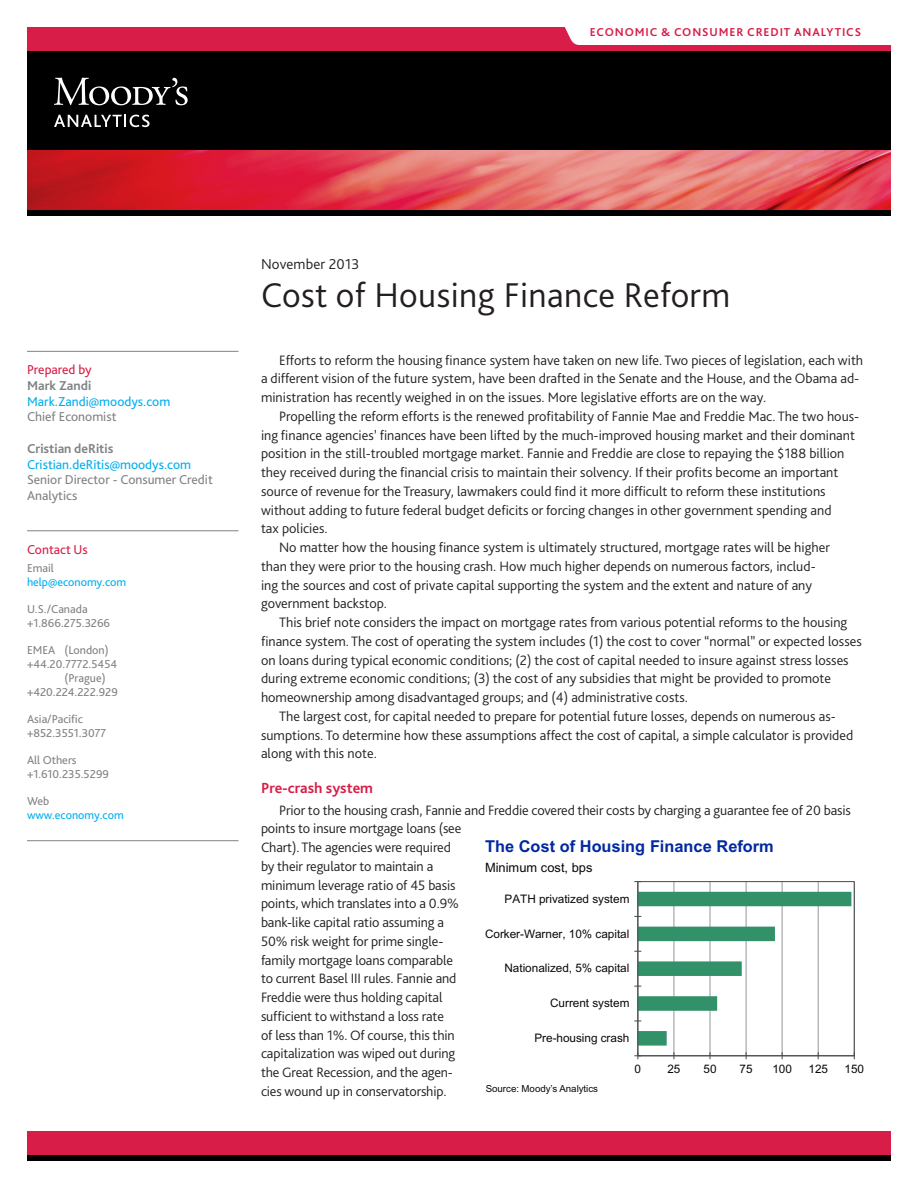
<style>
.page{position:relative;width:918px;height:1188px;background:#fff}
.page>*{position:absolute;margin:0;border:0;box-sizing:border-box;transform-origin:0 0}
.Cover-Title{font:300 36px "Bliss Pro";letter-spacing:.01em;color:#231f20}
.t1{font:700 16.35px "Arial";color:#0028a0}
.A-Subhead{font:700 15.3px "Bliss Pro";color:#d81e48}
.Cover-Date{font:300 15px "Bliss Pro";letter-spacing:.01em;color:#231f20}
.A-Body{font:300 14.25px/18.8px "Bliss Pro";color:#231f20}
.Left-cover-author-ti{font:13.5px/15.8px "Bliss Pro";color:#808285}
.Left-cover-author-em{font:13.5px "Bliss Pro";color:#00aeef}
.Left-cover-author-na{font:700 13.5px "Bliss Pro";color:#808285}
.Left-cover-head{font:13.5px "Bliss Pro";color:#d81e48}
.t2{font:12.9px "Arial";color:#080808}
.Left-cover-contact-h{font:12px/13.8px "Bliss Pro";color:#808285}
.Left-cover-contact-h-2{font:12px/13.8px "Bliss Pro";color:#00aeef}
.COVER___Descriptor{font:700 12px "Bliss Pro";letter-spacing:.075em;color:#d81e48}
.t3{font:11.7px "Arial";color:#080808}
.t4{font:9.75px "Arial";color:#080808}
.s1{color:#808285}
</style>
<div class="page">
<div style="left:27px;top:1155px;width:864px;height:6px;background:#000001"></div>
<div style="left:27px;top:1131px;width:864px;height:24px;background:#d81e48"></div>
<hr style="left:27px;top:351px;width:211px;height:1px;background:#808285">
<hr style="left:27px;top:530px;width:211px;height:1px;background:#808285">
<hr style="left:27px;top:840px;width:211px;height:1px;background:#808285">
<div style="left:27px;top:210px;width:864px;height:6px;background:#000001"></div>
<div style="left:27px;top:51px;width:864px;height:99px;background:#000001"></div>
<svg style="left:54px;top:78px;width:134px;height:27px"></svg>
<svg style="left:54px;top:115px;width:96px;height:12px"></svg>
<img style="left:27px;top:150px;width:864px;height:60px">
<hr style="left:674px;top:882px;width:1px;height:174px;background:#91969b">
<hr style="left:710px;top:882px;width:1px;height:174px;background:#91969b">
<hr style="left:746px;top:882px;width:1px;height:174px;background:#91969b">
<hr style="left:782px;top:882px;width:1px;height:174px;background:#91969b">
<hr style="left:818px;top:882px;width:1px;height:174px;background:#91969b">
<div style="left:638px;top:881px;width:217px;height:175px;border:1px solid #464b50"></div>
<hr style="left:638px;top:1055px;width:216px;height:1px;background:#464b50">
<hr style="left:638px;top:882px;width:1px;height:174px;background:#464b50">
<svg style="left:634px;top:1052px;width:7px;height:7px"></svg>
<svg style="left:634px;top:892px;width:217px;height:154px"></svg>
<svg style="left:27px;top:27px;width:864px;height:24px"></svg>
<p class="COVER___Descriptor" style="left:590px;top:25px;width:273px">ECONOMIC &amp; CONSUMER CREDIT ANALYTICS</p>
<p class="Left-cover-head" style="left:27px;top:361px;width:66px">Prepared by</p>
<p class="Left-cover-author-na" style="left:27px;top:377px;width:66px">Mark Zandi</p>
<p class="Left-cover-author-em" style="left:27px;top:393px;width:145px">Mark.Zandi@moodys.com</p>
<p class="Left-cover-author-ti" style="left:27px;top:409px;width:91px">Chief Economist</p>
<p class="Left-cover-author-na" style="left:27px;top:440px;width:88px">Cristian deRitis</p>
<p class="Left-cover-author-em" style="left:27px;top:456px;width:166px">Cristian.deRitis@moodys.com</p>
<p class="Left-cover-author-ti" style="left:27px;top:472px;width:187px">Senior Director - Consumer Credit<br>Analytics</p>
<p class="Left-cover-head" style="left:27px;top:541px;width:62px">Contact Us</p>
<p class="Left-cover-contact-h-2" style="left:27px;top:561px;width:101px"><span class="s1">Email </span>help@economy.com</p>
<p class="Left-cover-contact-h" style="left:27px;top:602px;width:85px">U.S./Canada +1.866.275.3266</p>
<p class="Left-cover-contact-h" style="left:27px;top:643px;width:83px">EMEA (London)</p>
<p class="Left-cover-contact-h" style="left:27px;top:657px;width:92px">+44.20.7772.5454</p>
<p class="Left-cover-contact-h" style="left:64px;top:671px;width:43px">(Prague)</p>
<p class="Left-cover-contact-h" style="left:27px;top:684px;width:92px">+420.224.222.929</p>
<p class="Left-cover-contact-h" style="left:27px;top:712px;width:81px">Asia/Pacific +852.3551.3077</p>
<p class="Left-cover-contact-h" style="left:27px;top:753px;width:83px">All Others +1.610.235.5299</p>
<p class="Left-cover-contact-h-2" style="left:27px;top:794px;width:98px"><span class="s1">Web </span>www.economy.com</p>
<p class="Cover-Date" style="left:261px;top:255px;width:100px">November 2013</p>
<p class="Cover-Title" style="left:261px;top:272px;width:471px">Cost of Housing Finance Reform</p>
<p class="A-Body" style="left:261px;top:350px;width:604px;text-indent:18px">Efforts to reform the housing finance system have taken on new life. Two pieces of legislation, each with a different vision of the future system, have been drafted in the Senate and the House, and the Obama ad&shy;ministration has recently weighed in on the issues. More legislative efforts are on the way.</p>
<p class="A-Body" style="left:261px;top:406px;width:600px;text-indent:18px">Propelling the reform efforts is the renewed profitability of Fannie Mae and Freddie Mac. The two hous&shy;ing finance agencies’ finances have been lifted by the much-improved housing market and their dominant position in the still-troubled mortgage market. Fannie and Freddie are close to repaying the $188 billion they received during the financial crisis to maintain their solvency. If their profits become an important source of revenue for the Treasury, lawmakers could find it more difficult to reform these institutions without adding to future federal budget deficits or forcing changes in other government spending and<br>tax policies.</p>
<p class="A-Body" style="left:261px;top:538px;width:570px;text-indent:18px">No matter how the housing finance system is ultimately structured, mortgage rates will be higher than they were prior to the housing crash. How much higher depends on numerous factors, includ&shy;ing the sources and cost of private capital supporting the system and the extent and nature of any government backstop.</p>
<p class="A-Body" style="left:261px;top:613px;width:602px;text-indent:18px">This brief note considers the impact on mortgage rates from various potential reforms to the housing finance system. The cost of operating the system includes (1) the cost to cover “normal” or expected losses on loans during typical economic conditions; (2) the cost of capital needed to insure against stress losses during extreme economic conditions; (3) the cost of any subsidies that might be provided to promote homeownership among disadvantaged groups; and (4) administrative costs.</p>
<p class="A-Body" style="left:261px;top:706px;width:594px;text-indent:18px">The largest cost, for capital needed to prepare for potential future losses, depends on numerous as&shy;sumptions. To determine how these assumptions affect the cost of capital, a simple calculator is provided along with this note.</p>
<p class="A-Subhead" style="left:261px;top:778px;width:114px">Pre-crash system</p>
<p class="A-Body" style="left:261px;top:800px;width:591px;text-indent:18px">Prior to the housing crash, Fannie and Freddie covered their costs by charging a guarantee fee of 20 basis points to insure mortgage loans (see<br>Chart). The agencies were required<br>by their regulator to maintain a<br>minimum leverage ratio of 45 basis<br>points, which translates into a 0.9%<br>bank-like capital ratio assuming a<br>50% risk weight for prime single-<br>family mortgage loans comparable<br>to current Basel III rules. Fannie and<br>Freddie were thus holding capital<br>sufficient to withstand a loss rate<br>of less than 1%. Of course, this thin<br>capitalization was wiped out during<br>the Great Recession, and the agen-<br>cies wound up in conservatorship.</p>
<p class="t1" style="left:485px;top:836px;width:290px">The Cost of Housing Finance Reform</p>
<p class="t2" style="left:485px;top:860px;width:109px">Minimum cost, bps</p>
<p class="t3" style="left:505px;top:892px;width:126px">PATH privatized system</p>
<p class="t3" style="left:485px;top:927px;width:146px">Corker-Warner, 10% capital</p>
<p class="t3" style="left:505px;top:962px;width:126px">Nationalized, 5% capital</p>
<p class="t3" style="left:550px;top:996px;width:81px">Current system</p>
<p class="t3" style="left:534px;top:1031px;width:96px">Pre-housing crash</p>
<p class="t3" style="left:635px;top:1063px;width:8px">0</p>
<p class="t3" style="left:667px;top:1063px;width:15px">25</p>
<p class="t3" style="left:704px;top:1063px;width:15px">50</p>
<p class="t3" style="left:740px;top:1063px;width:15px">75</p>
<p class="t3" style="left:772px;top:1063px;width:21px">100</p>
<p class="t3" style="left:808px;top:1063px;width:21px">125</p>
<p class="t3" style="left:845px;top:1063px;width:21px">150</p>
<p class="t4" style="left:486px;top:1083px;width:114px">Source: Moody’s Analytics</p>
</div>
